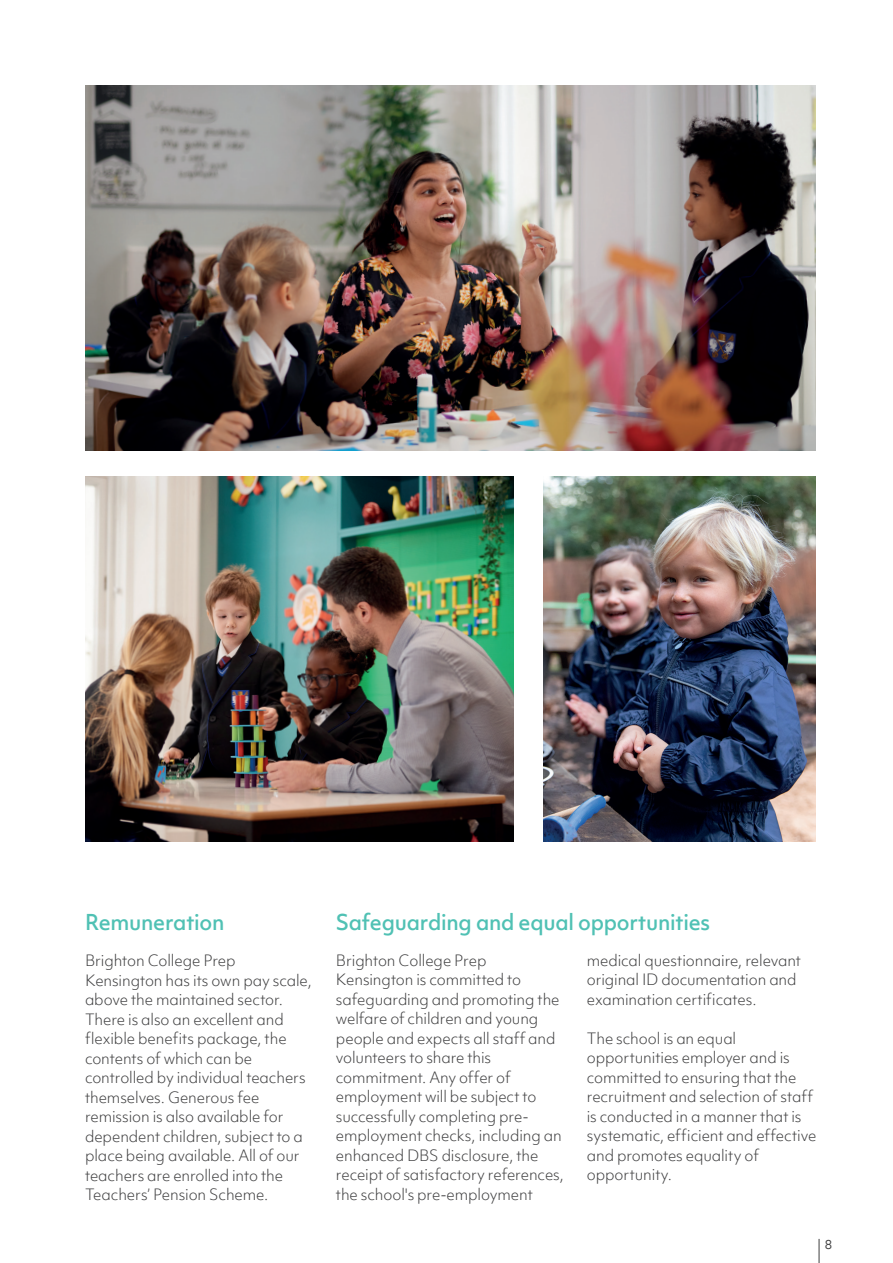
<style>
.page{position:relative;width:893px;height:1263px;background:#fff}
.page>*{position:absolute;margin:0;border:0;box-sizing:border-box;transform-origin:0 0}
.t1{font:500 21px "Objektiv Mk 1";letter-spacing:-.015em;color:#50c1b4;scale:.96 1}
.t2{font:300 15px/19.5px "Objektiv Mk 1";letter-spacing:-.005em;color:#3e3e3f;scale:.96 1}
.t3{font:12px "Objektiv Mk 1";color:#3e3e3f}
</style>
<div class="page">
<img style="left:85px;top:476px;width:429px;height:366px">
<img style="left:543px;top:476px;width:273px;height:365px">
<img style="left:85px;top:85px;width:731px;height:365px">
<svg style="left:819px;top:1239px;width:1px;height:24px"></svg>
<h1 class="t1" style="left:336px;top:908px;width:391px">Safeguarding and equal opportunities</h1>
<h1 class="t1" style="left:85px;top:908px;width:147px">Remuneration</h1>
<p class="t2" style="left:85px;top:951px;width:238px">Brighton College Prep<br>Kensington has its own pay scale, above the maintained sector.<br>There is also an excellent and flexible benefits package, the contents of which can be controlled by individual teachers themselves. Generous fee remission is also available for dependent children, subject to a place being available. All of our teachers are enrolled into the<br>Teachers’ Pension Scheme.</p>
<p class="t2" style="left:336px;top:950px;width:239px">Brighton College Prep<br>Kensington is committed to safeguarding and promoting the welfare of children and young people and expects all staff and volunteers to share this commitment. Any offer of employment will be subject to successfully completing pre&shy;employment checks, including an enhanced DBS disclosure, the receipt of satisfactory references, the school's pre-employment</p>
<p class="t2" style="left:587px;top:950px;width:225px">medical questionnaire, relevant original ID documentation and examination certificates.</p>
<p class="t2" style="left:587px;top:1028px;width:241px">The school is an equal opportunities employer and is committed to ensuring that the recruitment and selection of staff is conducted in a manner that is systematic, efficient and effective and promotes equality of opportunity.</p>
<p class="t3" style="left:825px;top:1236px;width:9px">8</p>
</div>
